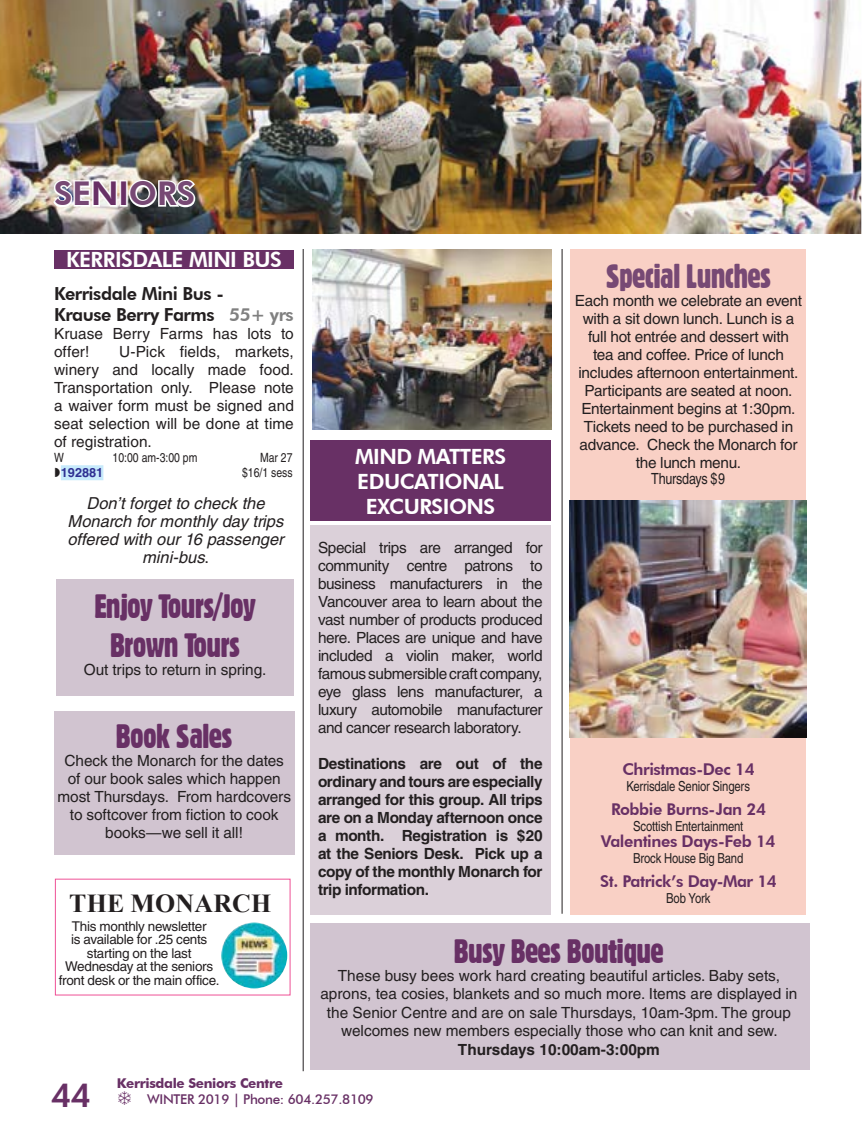
<style>
.page{position:relative;width:864px;height:1134px;background:#fff}
.page>*{position:absolute;margin:0;border:0;box-sizing:border-box;transform-origin:0 0}
.t1{font:33px/39.6px "Gothic 821 Condensed BT";letter-spacing:-.025em;color:#683065;text-align:center}
.t2{font:33px "Gothic 821 Condensed BT";letter-spacing:-.025em;color:#774974}
.t3{font:800 32.7px "Futura BT";color:#774974}
.t4{font:800 32.55px "Futura BT";color:#683065}
.t5{font:700 25.8px "Times New Roman";letter-spacing:.01em;color:#231f20}
.t6{font:800 21px/25.2px "Futura BT";letter-spacing:-.025em;color:#fff;text-align:center}
.t7{font:800 18px/21.6px "Futura BT";letter-spacing:-.025em;color:#231f20}
.t8{font:italic 16.5px/18px "Helvetica";color:#231f20;text-align:center}
.t9{font:800 16.2px "Futura BT";letter-spacing:-.025em;color:#683065}
.t10{font:15.3px/18px "Helvetica";letter-spacing:-.01em;color:#231f20;text-align:center}
.t11{font:700 15.3px/18px "Helvetica";letter-spacing:-.025em;color:#231f20;text-align:justify}
.t12{font:700 15.3px "Helvetica";color:#231f20}
.t13{font:condensed 15.3px "Helvetica";letter-spacing:-.02em;color:#231f20}
.t14{font:condensed 13.8px "Helvetica";letter-spacing:-.01em;color:#231f20}
.t15{font:13.5px/13.5px "Helvetica";letter-spacing:-.02em;color:#231f20;text-align:center}
.t16{font:500 13.5px "Futura BT";letter-spacing:-.025em;color:#683065}
.t17{font:700 13.5px "Futura BT";letter-spacing:-.025em;color:#683065}
.t18{font:condensed 12.75px "Helvetica";color:#231f20}
.t19{font:700 12.75px "Helvetica";color:#2e3092}
.s1{color:#683065}
.s2{color:#808080}
.s3{font-style:normal}
</style>
<div class="page">
<img style="left:0;top:0;width:861px;height:233px">
<img style="left:51px;top:160px;width:68px;height:66px">
<div style="left:120px;top:180px;width:8px;height:27px;border:3px solid #fff"></div>
<svg style="left:127px;top:177px;width:70px;height:32px"></svg>
<div style="left:54px;top:250px;width:240px;height:19px;background:#683065"></div>
<div style="left:310px;top:526px;width:241px;height:389px;background:#dbd0d9"></div>
<div style="left:310px;top:440px;width:241px;height:81px;background:#683065"></div>
<div style="left:570px;top:249px;width:235px;height:666px;background:#f9d0c5"></div>
<img style="left:570px;top:501px;width:236px;height:237px">
<div style="left:310px;top:924px;width:500px;height:146px;background:#d1c4d0"></div>
<div style="left:54px;top:711px;width:240px;height:143px;background:#d1c4d0"></div>
<div style="left:57px;top:580px;width:237px;height:116px;background:#d1c4d0"></div>
<img style="left:221px;top:922px;width:66px;height:66px;border-radius:33px">
<div style="left:61px;top:465px;width:42px;height:15px;background:#c7eafb"></div>
<hr style="left:562px;top:249px;width:1px;height:665px;background:#231f20">
<hr style="left:303px;top:249px;width:1px;height:822px;background:#231f20">
<img style="left:312px;top:250px;width:240px;height:179px">
<h2 class="t3" style="left:54px;top:174px;width:143px">SE<span class="s1">NI</span>ORS</h2>
<h3 class="t6" style="left:66px;top:247px;width:217px">KERRISDALE MINI BUS</h3>
<p class="t7" style="left:54px;top:282px;width:241px">Kerrisdale Mini Bus -<br>Krause Berry Farms <span class="s2">55+ yrs</span></p>
<p class="t10" style="left:54px;top:325px;width:241px;text-align:left">Kruase Berry Farms has lots to offer!</p>
<p class="t10" style="left:54px;top:343px;width:241px;text-align:justify;text-indent:65px">U-Pick fields, markets, winery and locally made food.<br>Transportation only. Please note a waiver form must be signed and seat selection will be done at time of registration.</p>
<p class="t18" style="left:54px;top:450px;width:11px">W</p>
<p class="t18" style="left:113px;top:450px;width:86px">10:00 am-3:00 pm</p>
<p class="t18" style="left:260px;top:450px;width:34px">Mar 27</p>
<p class="t19" style="left:61px;top:465px;width:44px">192881</p>
<p class="t18" style="left:242px;top:465px;width:52px">$16/1 sess</p>
<p class="t8" style="left:67px;top:494px;width:218px">Don’t forget to check the<br>Monarch for monthly day trips offered with our 16 passenger mini-bus<span class="s3">.</span></p>
<h1 class="t1" style="left:94px;top:586px;width:163px">Enjoy Tours/Joy<br>Brown Tours</h1>
<p class="t10" style="left:84px;top:661px;width:184px">Out trips to return in spring.</p>
<h1 class="t1" style="left:116px;top:716px;width:118px">Book Sales</h1>
<p class="t10" style="left:58px;top:751px;width:235px">Check the Monarch for the dates of our book sales which happen most Thursdays. From hardcovers to softcover from fiction to cook books—we sell it all!</p>
<h3 class="t5" style="left:69px;top:884px;width:204px">THE MONARCH</h3>
<p class="t15" style="left:59px;top:919px;width:162px">This monthly newsletter<br>is available for .25 cents starting on the last<br>Wednesday at the seniors front desk or the main office.</p>
<h3 class="t6" style="left:355px;top:443px;width:153px">MIND MATTERS<br>EDUCATIONAL<br>EXCURSIONS</h3>
<h1 class="t2" style="left:606px;top:256px;width:167px">Special Lunches</h1>
<p class="t10" style="left:575px;top:291px;width:229px">Each month we celebrate an event with a sit down lunch. Lunch is a full hot entrée and dessert with<br>tea and coffee. Price of lunch includes afternoon entertainment.<br>Participants are seated at noon.<br>Entertainment begins at 1:30pm.<br>Tickets need to be purchased in advance. Check the Monarch for the lunch menu.</p>
<p class="t13" style="left:651px;top:470px;width:75px">Thursdays $9</p>
<p class="t10" style="left:318px;top:538px;width:226px;text-align:justify">Special trips are arranged for community centre patrons to business manufacturers in the Vancouver area to learn about the vast number of products produced here. Places are unique and have included a violin maker, world famous submersible craft company, eye glass lens manufacturer, a luxury automobile manufacturer and cancer research laboratory.</p>
<p class="t11" style="left:318px;top:754px;width:226px">Destinations are out of the ordinary and tours are especially arranged for this group. All trips are on a Monday afternoon once a month. Registration is $20 at the Seniors Desk. Pick up a copy of the monthly Monarch for trip information.</p>
<p class="t9" style="left:622px;top:759px;width:134px">Christmas-Dec 14</p>
<p class="t14" style="left:626px;top:778px;width:125px">Kerrisdale Senior Singers</p>
<p class="t9" style="left:611px;top:799px;width:156px">Robbie Burns-Jan 24</p>
<p class="t14" style="left:633px;top:818px;width:112px">Scottish Entertainment</p>
<p class="t9" style="left:601px;top:832px;width:176px">Valentines Days-Feb 14</p>
<p class="t14" style="left:633px;top:851px;width:112px">Brock House Big Band</p>
<p class="t9" style="left:600px;top:871px;width:178px">St. Patrick’s Day-Mar 14</p>
<p class="t14" style="left:666px;top:890px;width:46px">Bob York</p>
<h1 class="t1" style="left:454px;top:931px;width:211px">Busy Bees Boutique</h1>
<p class="t10" style="left:320px;top:966px;width:479px;line-height:18.5px">These busy bees work hard creating beautiful articles. Baby sets, aprons, tea cosies, blankets and so much more. Items are displayed in the Senior Centre and are on sale Thursdays, 10am-3pm. The group welcomes new members especially those who can knit and sew.</p>
<p class="t12" style="left:458px;top:1040px;width:203px">Thursdays 10:00am-3:00pm</p>
<h3 class="t4" style="left:51px;top:1075px;width:41px">44</h3>
<p class="t17" style="left:117px;top:1075px;width:168px">Kerrisdale Seniors Centre</p>
<p class="t16" style="left:147px;top:1091px;width:228px">WINTER 2019 | Phone: 604.257.8109</p>
</div>
